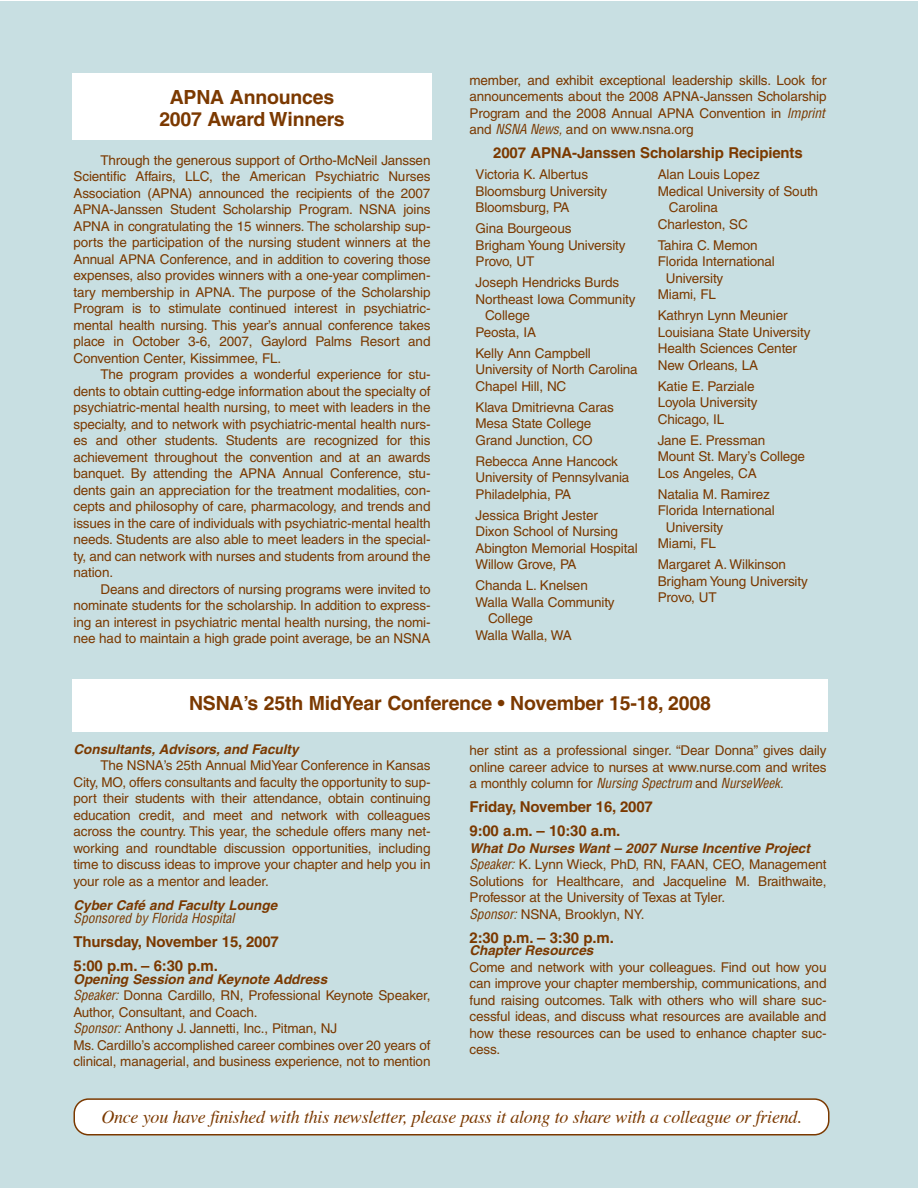
<style>
.page{position:relative;width:918px;height:1188px;background:#fff}
.page>*{position:absolute;margin:0;border:0;box-sizing:border-box;transform-origin:0 0}
.t1{font:700 19.5px/22.5px "Helvetica";letter-spacing:-.01em;color:#7b3900;text-align:center}
.t2{font:italic 18px "Times";letter-spacing:-.015em;color:#7b3900}
.t3{font:700 15px/24px "Helvetica";letter-spacing:-.01em;color:#7b3900}
.t4{font:13.5px/16.5px "Helvetica";letter-spacing:-.01em;color:#7b3900}
.t5{font:italic 700 13.5px "Helvetica";color:#7b3900}
.t6{font:italic condensed 13.5px "Helvetica";color:#7b3900}
.s1{font-style:italic;font-stretch:condensed}
.s2{font-weight:700;font-style:italic}
</style>
<div class="page">
<div style="left:0;top:2px;width:918px;height:1186px;background:#c8dfe2"></div>
<svg style="left:74px;top:1098px;width:756px;height:38px"></svg>
<div style="left:72px;top:74px;width:360px;height:66px;background:#fff"></div>
<div style="left:72px;top:679px;width:756px;height:53px;background:#fff"></div>
<h1 class="t1" style="left:159px;top:88px;width:187px">APNA Announces<br>2007 Award Winners</h1>
<p class="t4" style="left:74px;top:153px;width:359px;text-align:justify;text-indent:27px">Through the generous support of Ortho-McNeil Janssen Scientific Affairs, LLC, the American Psychiatric Nurses Association (APNA) announced the recipients of the 2007<br>APNA-Janssen Student Scholarship Program. NSNA joins APNA in congratulating the 15 winners. The scholarship sup&shy;ports the participation of the nursing student winners at the Annual APNA Conference, and in addition to covering those expenses, also provides winners with a one-year complimen&shy;tary membership in APNA. The purpose of the Scholarship Program is to stimulate continued interest in psychiatric&shy;mental health nursing. This year’s annual conference takes place in October 3-6, 2007, Gaylord Palms Resort and Convention Center, Kissimmee, FL.</p>
<p class="t4" style="left:74px;top:367px;width:359px;text-align:justify;text-indent:27px">The program provides a wonderful experience for stu&shy;dents to obtain cutting-edge information about the specialty of psychiatric-mental health nursing, to meet with leaders in the specialty, and to network with psychiatric-mental health nurs&shy;es and other students. Students are recognized for this achievement throughout the convention and at an awards banquet. By attending the APNA Annual Conference, stu&shy;dents gain an appreciation for the treatment modalities, con&shy;cepts and philosophy of care, pharmacology, and trends and issues in the care of individuals with psychiatric-mental health needs. Students are also able to meet leaders in the special&shy;ty, and can network with nurses and students from around the nation.</p>
<p class="t4" style="left:74px;top:582px;width:359px;text-align:justify;text-indent:27px">Deans and directors of nursing programs were invited to nominate students for the scholarship. In addition to express&shy;ing an interest in psychiatric mental health nursing, the nomi&shy;nee had to maintain a high grade point average, be an NSNA</p>
<p class="t4" style="left:470px;top:73px;width:360px;text-align:justify">member, and exhibit exceptional leadership skills. Look for announcements about the 2008 APNA-Janssen Scholarship Program and the 2008 Annual APNA Convention in <span class="s1">Imprint </span>and <span class="s1">NSNA News,</span>and on www.nsna.org</p>
<p class="t3" style="left:493px;top:142px;width:311px">2007 APNA-Janssen Scholarship Recipients</p>
<p class="t4" style="left:475px;top:167px;width:133px">Victoria K. Albertus<br>Bloomsburg University<br>Bloomsburg, PA</p>
<p class="t4" style="left:475px;top:221px;width:152px">Gina Bourgeous<br>Brigham Young University<br>Provo, UT</p>
<p class="t4" style="left:475px;top:275px;width:145px">Joseph Hendricks Burds</p>
<p class="t4" style="left:475px;top:292px;width:162px">Northeast Iowa Community</p>
<p class="t4" style="left:485px;top:308px;width:46px">College</p>
<p class="t4" style="left:475px;top:325px;width:62px">Peosta, IA</p>
<p class="t4" style="left:475px;top:346px;width:164px">Kelly Ann Campbell<br>University of North Carolina<br>Chapel Hill, NC</p>
<p class="t4" style="left:475px;top:400px;width:140px">Klava Dmitrievna Caras<br>Mesa State College<br>Grand Junction, CO</p>
<p class="t4" style="left:475px;top:454px;width:155px">Rebecca Anne Hancock<br>University of Pennsylvania<br>Philadelphia, PA</p>
<p class="t4" style="left:475px;top:508px;width:164px">Jessica Bright Jester<br>Dixon School of Nursing<br>Abington Memorial Hospital<br>Willow Grove, PA</p>
<p class="t4" style="left:475px;top:578px;width:114px">Chanda L. Knelsen</p>
<p class="t4" style="left:475px;top:595px;width:141px">Walla Walla Community</p>
<p class="t4" style="left:488px;top:611px;width:46px">College</p>
<p class="t4" style="left:475px;top:628px;width:98px">Walla Walla, WA</p>
<p class="t4" style="left:658px;top:167px;width:104px">Alan Louis Lopez</p>
<p class="t4" style="left:658px;top:184px;width:162px">Medical University of South</p>
<p class="t4" style="left:669px;top:200px;width:51px">Carolina</p>
<p class="t4" style="left:658px;top:217px;width:92px">Charleston, SC</p>
<p class="t4" style="left:658px;top:238px;width:101px">Tahira C. Memon</p>
<p class="t4" style="left:658px;top:254px;width:119px">Florida International</p>
<p class="t4" style="left:666px;top:271px;width:59px">University</p>
<p class="t4" style="left:658px;top:287px;width:60px">Miami, FL</p>
<p class="t4" style="left:658px;top:308px;width:154px">Kathryn Lynn Meunier<br>Louisiana State University<br>Health Sciences Center<br>New Orleans, LA</p>
<p class="t4" style="left:658px;top:379px;width:101px">Katie E. Parziale<br>Loyola University<br>Chicago, IL</p>
<p class="t4" style="left:658px;top:433px;width:149px">Jane E. Pressman<br>Mount St. Mary’s College<br>Los Angeles, CA</p>
<p class="t4" style="left:658px;top:487px;width:114px">Natalia M. Ramirez</p>
<p class="t4" style="left:658px;top:503px;width:119px">Florida International</p>
<p class="t4" style="left:666px;top:520px;width:59px">University</p>
<p class="t4" style="left:658px;top:536px;width:60px">Miami, FL</p>
<p class="t4" style="left:658px;top:557px;width:152px">Margaret A. Wilkinson<br>Brigham Young University<br>Provo, UT</p>
<h1 class="t1" style="left:189px;top:693px;width:523px">NSNA’s 25th MidYear Conference • November 15-18, 2008</h1>
<p class="t5" style="left:74px;top:744px;width:227px">Consultants, Advisors, and Faculty</p>
<p class="t4" style="left:74px;top:759px;width:359px;text-align:justify;text-indent:27px">The NSNA’s 25th Annual MidYear Conference in Kansas City, MO, offers consultants and faculty the opportunity to sup&shy;port their students with their attendance, obtain continuing education credit, and meet and network with colleagues across the country. This year, the schedule offers many net&shy;working and roundtable discussion opportunities, including time to discuss ideas to improve your chapter and help you in your role as a mentor and leader.</p>
<p class="t5" style="left:74px;top:900px;width:208px">Cyber Café and Faculty Lounge</p>
<p class="t6" style="left:74px;top:913px;width:165px">Sponsored by Florida Hospital</p>
<p class="t3" style="left:74px;top:931px;width:207px">Thursday, November 15, 2007<br>5:00 p.m. – 6:30 p.m.</p>
<p class="t4" style="left:73px;top:972px;width:359px"><span class="s2">Opening Session and Keynote Address<br></span><span class="s1">Speaker:</span> Donna Cardillo, RN, Professional Keynote Speaker, Author, Consultant, and Coach.<br><span class="s1">Sponsor:</span>Anthony J. Jannetti, Inc., Pitman, NJ<br>Ms. Cardillo’s accomplished career combines over 20 years of clinical, managerial, and business experience, not to mention</p>
<p class="t4" style="left:470px;top:743px;width:359px;text-align:justify">her stint as a professional singer. “Dear Donna” gives daily online career advice to nurses at www.nurse.com and writes a m o n t h l y c o l u m n fo r <span class="s1">Nursing Spectrum</span> a n d <span class="s1">NurseWeek.</span></p>
<p class="t3" style="left:470px;top:796px;width:185px">Friday, November 16, 2007<br>9:00 a.m. – 10:30 a.m.</p>
<p class="t4" style="left:469px;top:841px;width:359px"><span class="s2">What Do Nurses Want – 2007 Nurse Incentive Project </span><span class="s1">Speaker:</span> K. Lynn Wieck, PhD, RN, FAAN, CEO, Management Solutions for Healthcare, and Jacqueline M. Braithwaite, Professor at the University of Texas at Tyler.<br><span class="s1">Sponsor:</span>NSNA, Brooklyn, NY.</p>
<p class="t3" style="left:470px;top:927px;width:146px">2:30 p.m. – 3:30 p.m.</p>
<p class="t5" style="left:470px;top:946px;width:128px">Chapter Resources</p>
<p class="t4" style="left:470px;top:960px;width:359px;text-align:justify">Come and network with your colleagues. Find out how you can improve your chapter membership, communications, and fund raising outcomes. Talk with others who will share suc&shy;cessful ideas, and discuss what resources are available and how these resources can be used to enhance chapter suc&shy;cess.</p>
<h2 class="t2" style="left:101px;top:1109px;width:702px">Once you have finished with this newsletter, please pass it along to share with a colleague or friend.</h2>
</div>
